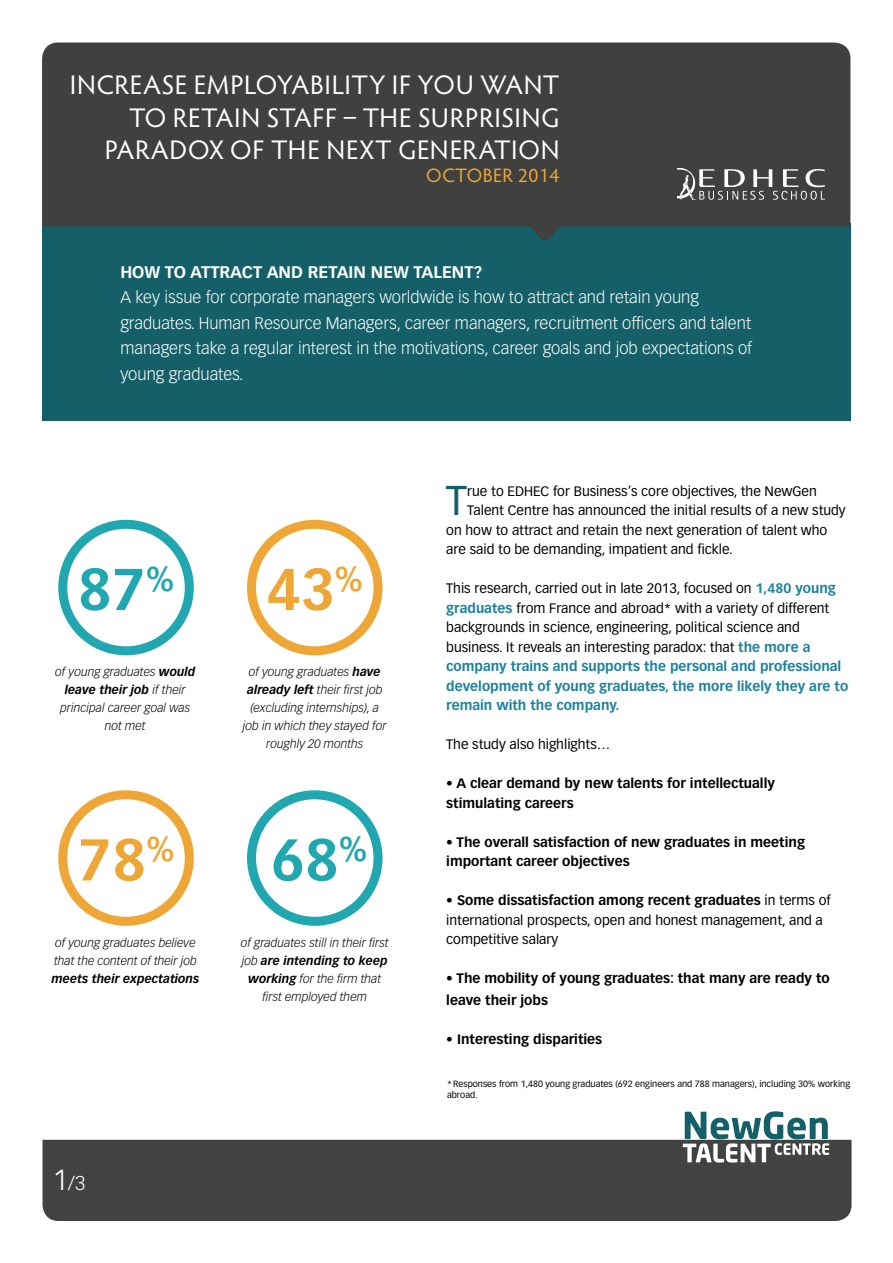
<style>
.page{position:relative;width:893px;height:1263px;background:#fff}
.page>*{position:absolute;margin:0;border:0;box-sizing:border-box;transform-origin:0 0}
.t1{font:700 57.75px "Vectora LT Std";color:#21a7b0}
.t2{font:700 57.75px "Vectora LT Std";color:#eea736}
.t3{font:40.95px "Vectora LT Std";color:#156068}
.t4{font:27px/32.4px "Hypatia Sans Pro";letter-spacing:.02em;color:#fff;text-align:right}
.t5{font:19.5px "Hypatia Sans Pro";letter-spacing:.02em;color:#eea736}
.t6{font:300 19.5px "Vectora LT Std";color:#fff}
.t7{font:300 16.5px/25.5px "Vectora LT Std";color:#fff}
.t8{font:700 16.5px "Vectora LT Std";color:#fff}
.t9{font:13.5px/19.5px "Vectora LT Std";color:#000}
.t10{font:700 13.5px/19.5px "Vectora LT Std";color:#000}
.t11{font:italic 300 12px/18px "Vectora LT Std";color:#000;text-align:center}
.t12{font:italic 700 12px "Vectora LT Std";color:#000}
.t13{font:8.85px/10.6px "Vectora LT Std";color:#000}
.s1{font-weight:700}
.s2{font-size:28.5px}
.s3{font-weight:700;color:#1d819e}
</style>
<div class="page">
<div style="left:42px;top:223px;width:808px;height:198px;background:#156068"></div>
<svg style="left:42px;top:43px;width:808px;height:198px;background:#3c4342"></svg>
<div style="left:43px;top:1140px;width:808px;height:81px;background:#424240"></div>
<svg style="left:677px;top:168px;width:148px;height:32px;background:#6a6a69"></svg>
<svg style="left:683px;top:1111px;width:146px;height:51px"></svg>
<div style="left:58px;top:520px;width:136px;height:135px;border:9px solid #21a7b0;border-radius:50%"></div>
<div style="left:58px;top:790px;width:136px;height:136px;border:9px solid #eea736;border-radius:50%"></div>
<div style="left:247px;top:520px;width:135px;height:135px;border:9px solid #eea736;border-radius:50%"></div>
<div style="left:247px;top:790px;width:135px;height:136px;border:9px solid #21a7b0;border-radius:50%"></div>
<h3 class="t4" style="left:70px;top:68px;width:491px">INCREASE EMPLOYABI LITY I F YOU WANT<br>TO RETAI N STAFF – THE SURPRISI NG<br>PARADOX OF THE NEXT GENERATION</h3>
<h3 class="t5" style="left:426px;top:163px;width:135px">OCTOBER 2014</h3>
<p class="t8" style="left:120px;top:262px;width:364px">How to attract and retain new talent?</p>
<p class="t7" style="left:120px;top:285px;width:633px">A key issue for corporate managers worldwide is how to attract and retain young graduates. Human Resource Managers, career managers, recruitment officers and talent managers take a regular interest in the motivations, career goals and job expectations of young graduates.</p>
<h1 class="t1" style="left:78px;top:554px;width:98px">87<sup>%</sup></h1>
<h1 class="t2" style="left:267px;top:554px;width:98px">43<sup>%</sup></h1>
<p class="t11" style="left:55px;top:662px;width:142px">of young graduates <span class="s1">would leave their job</span> if their principal career goal was not met</p>
<p class="t11" style="left:243px;top:662px;width:145px">of young graduates <span class="s1">have already left</span> their first job (excluding internships), a job in which they stayed for roughly 20 months</p>
<h1 class="t2" style="left:78px;top:825px;width:98px">78<sup>%</sup></h1>
<p class="t11" style="left:54px;top:934px;width:144px;text-align:left">of young graduates believe that the content of their job</p>
<p class="t12" style="left:52px;top:971px;width:149px">meets their expectations</p>
<h1 class="t1" style="left:271px;top:825px;width:98px">68<sup>%</sup></h1>
<p class="t11" style="left:241px;top:934px;width:149px">of graduates still in their first job <span class="s1">are intending to keep working</span> for the firm that first employed them</p>
<h3 class="t6" style="left:53px;top:1172px;width:34px"><span class="s2">1</span>/3</h3>
<h2 class="t3" style="left:446px;top:477px;width:23px">T</h2>
<p class="t9" style="left:467px;top:481px;width:351px">rue to EDHEC for Business’s core objectives, the NewGen</p>
<p class="t9" style="left:467px;top:501px;width:380px">Talent Centre has announced the initial results of a new study</p>
<p class="t9" style="left:446px;top:520px;width:383px">on how to attract and retain the next generation of talent who</p>
<p class="t9" style="left:446px;top:540px;width:288px">are said to be demanding, impatient and fickle.</p>
<p class="t9" style="left:446px;top:579px;width:403px">This research, carried out in late 2013, focused on <span class="s3">1,480 young graduates</span> from France and abroad* with a variety of different backgrounds in science, engineering, political science and business. It reveals an interesting paradox: that <span class="s3">the more a company trains and supports the personal and professional development of young graduates, the more likely they are to remain with the company.</span></p>
<p class="t9" style="left:446px;top:735px;width:166px">The study also highlights…</p>
<p class="t10" style="left:446px;top:774px;width:330px">• A clear demand by new talents for intellectually stimulating careers</p>
<p class="t10" style="left:446px;top:832px;width:360px">• The overall satisfaction of new graduates in meeting important career objectives</p>
<p class="t9" style="left:446px;top:891px;width:386px"><span class="s1">• Some dissatisfaction among recent graduates</span> in terms of international prospects, open and honest management, and a competitive salary</p>
<p class="t10" style="left:446px;top:968px;width:385px;line-height:21.6px">• The mobility of young graduates: that many are ready to leave their jobs</p>
<p class="t10" style="left:446px;top:1029px;width:157px">• Interesting disparities</p>
<p class="t13" style="left:447px;top:1079px;width:405px">*Responses from 1,480 young graduates (692 engineers and 788 managers), including 30% working abroad.</p>
</div>
